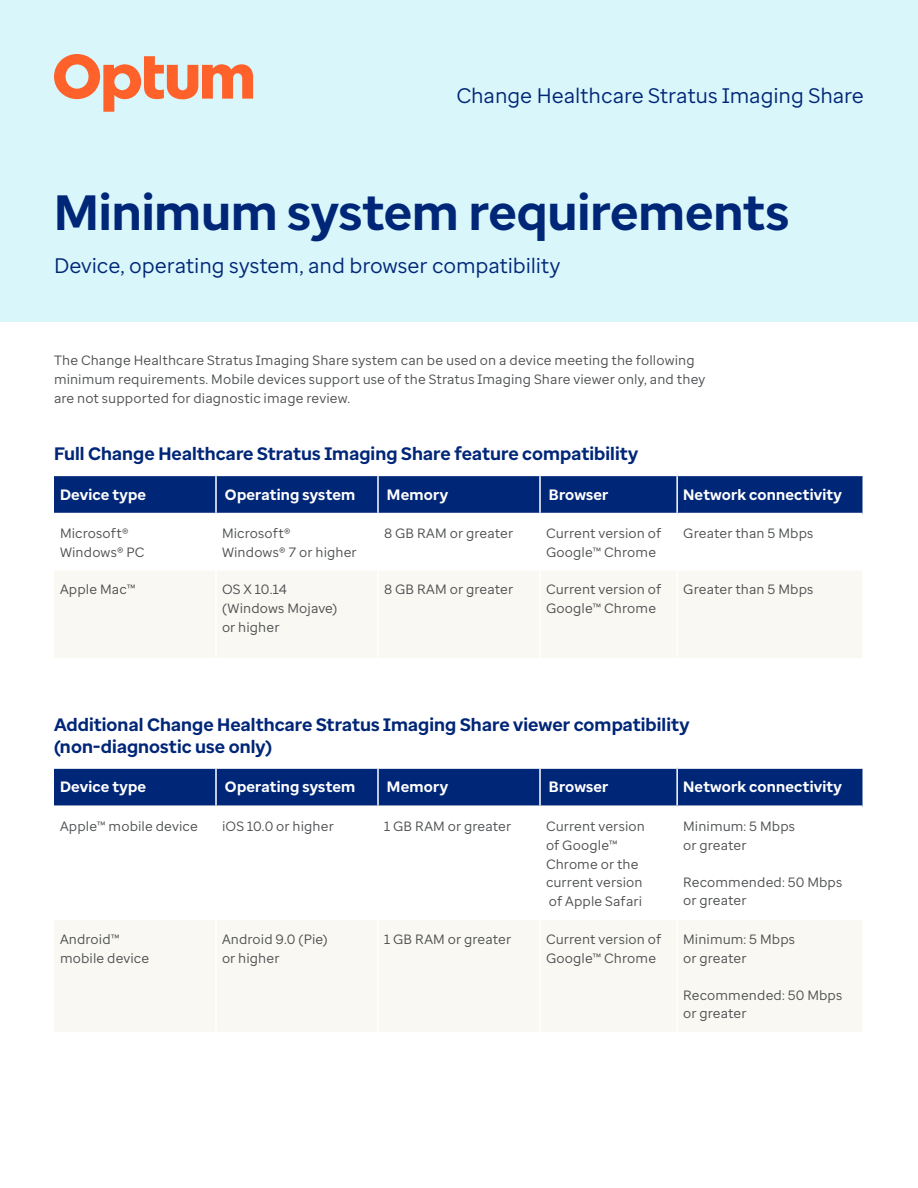
<style>
.page{position:relative;width:918px;height:1188px;background:#fff}
.page>*{position:absolute;margin:0;border:0;box-sizing:border-box;transform-origin:0 0}
.t1{font:700 49.5px "Optum Sans";color:#002677}
.t2{font:21px "Optum Sans";letter-spacing:-.005em;color:#002677}
.t3{font:700 18px/21.6px "Optum Sans";letter-spacing:.005em;color:#002677}
.t4{font:700 15px "Optum Sans";letter-spacing:.01em;color:#fff}
.t5{font:13.5px/18.9px "Optum Sans";letter-spacing:.01em;color:#4b4d4f}
</style>
<div class="page">
<div style="left:0;top:0;width:918px;height:322px;background:#d9f6fa"></div>
<div style="left:54px;top:475px;width:162px;height:39px;background:#002677"></div>
<div style="left:217px;top:476px;width:645px;height:37px;background:#002677"></div>
<div style="left:54px;top:571px;width:808px;height:87px;background:#faf8f2"></div>
<hr style="left:676px;top:476px;width:2px;height:37px;background:#fff">
<hr style="left:215px;top:476px;width:2px;height:37px;background:#fff">
<hr style="left:377px;top:476px;width:2px;height:37px;background:#fff">
<hr style="left:539px;top:476px;width:2px;height:37px;background:#fff">
<hr style="left:215px;top:571px;width:2px;height:87px;background:#fff">
<hr style="left:377px;top:571px;width:2px;height:87px;background:#fff">
<hr style="left:539px;top:571px;width:2px;height:87px;background:#fff">
<hr style="left:676px;top:571px;width:2px;height:87px;background:#fff">
<hr style="left:54px;top:473px;width:162px;height:3px;background:#fff">
<hr style="left:54px;top:513px;width:162px;height:3px;background:#fff">
<div style="left:54px;top:767px;width:162px;height:40px;background:#002677"></div>
<div style="left:217px;top:769px;width:645px;height:36px;background:#002677"></div>
<div style="left:54px;top:920px;width:808px;height:112px;background:#faf8f2"></div>
<hr style="left:676px;top:769px;width:2px;height:36px;background:#fff">
<hr style="left:215px;top:769px;width:2px;height:36px;background:#fff">
<hr style="left:377px;top:769px;width:2px;height:36px;background:#fff">
<hr style="left:539px;top:769px;width:2px;height:36px;background:#fff">
<hr style="left:215px;top:920px;width:2px;height:112px;background:#fff">
<hr style="left:377px;top:920px;width:2px;height:112px;background:#fff">
<hr style="left:539px;top:920px;width:2px;height:112px;background:#fff">
<hr style="left:676px;top:920px;width:2px;height:112px;background:#fff">
<hr style="left:54px;top:766px;width:162px;height:3px;background:#fff">
<hr style="left:54px;top:805px;width:162px;height:3px;background:#fff">
<svg style="left:54px;top:54px;width:199px;height:58px"></svg>
<h2 class="t2" style="left:456px;top:82px;width:409px">Change Healthcare Stratus Imaging Share</h2>
<h1 class="t1" style="left:54px;top:180px;width:737px">Minimum system requirements</h1>
<h2 class="t2" style="left:54px;top:252px;width:508px">Device, operating system, and browser compatibility</h2>
<p class="t5" style="left:54px;top:351px;width:653px">The Change Healthcare Stratus Imaging Share system can be used on a device meeting the following minimum requirements. Mobile devices support use of the Stratus Imaging Share viewer only, and they are not supported for diagnostic image review.</p>
<h3 class="t3" style="left:54px;top:443px;width:586px">Full Change Healthcare Stratus Imaging Share feature compatibility</h3>
<p class="t4" style="left:60px;top:485px;width:88px">Device type</p>
<p class="t4" style="left:225px;top:485px;width:132px">Operating system</p>
<p class="t4" style="left:387px;top:485px;width:63px">Memory</p>
<p class="t4" style="left:549px;top:485px;width:61px">Browser</p>
<p class="t4" style="left:683px;top:485px;width:160px">Network connectivity</p>
<p class="t5" style="left:60px;top:524px;width:86px">Microsoft®<br>Windows® PC</p>
<p class="t5" style="left:222px;top:524px;width:136px">Microsoft®<br>Windows® 7 or higher</p>
<p class="t5" style="left:384px;top:524px;width:131px">8 GB RAM or greater</p>
<p class="t5" style="left:546px;top:524px;width:117px">Current version of<br>Google™ Chrome</p>
<p class="t5" style="left:683px;top:524px;width:132px">Greater than 5 Mbps</p>
<p class="t5" style="left:60px;top:580px;width:77px">Apple Mac™</p>
<p class="t5" style="left:222px;top:580px;width:117px">OS X 10.14 (Windows Mojave) or higher</p>
<p class="t5" style="left:384px;top:580px;width:131px">8 GB RAM or greater</p>
<p class="t5" style="left:546px;top:580px;width:117px">Current version of<br>Google™ Chrome</p>
<p class="t5" style="left:683px;top:580px;width:132px">Greater than 5 Mbps</p>
<h3 class="t3" style="left:54px;top:714px;width:637px">Additional Change Healthcare Stratus Imaging Share viewer compatibility (non-diagnostic use only)</h3>
<p class="t4" style="left:60px;top:777px;width:88px">Device type</p>
<p class="t4" style="left:225px;top:777px;width:132px">Operating system</p>
<p class="t4" style="left:387px;top:777px;width:63px">Memory</p>
<p class="t4" style="left:549px;top:777px;width:61px">Browser</p>
<p class="t4" style="left:683px;top:777px;width:160px">Network connectivity</p>
<p class="t5" style="left:60px;top:816px;width:139px">Apple™ mobile device</p>
<p class="t5" style="left:222px;top:816px;width:113px">iOS 10.0 or higher</p>
<p class="t5" style="left:384px;top:816px;width:129px">1 GB RAM or greater</p>
<p class="t5" style="left:546px;top:816px;width:101px">Current version of Google™<br>Chrome or the current version of Apple Safari</p>
<p class="t5" style="left:683px;top:816px;width:113px">Minimum: 5 Mbps or greater</p>
<p class="t5" style="left:683px;top:872px;width:161px">Recommended: 50 Mbps or greater</p>
<p class="t5" style="left:60px;top:929px;width:91px">Android™ mobile device</p>
<p class="t5" style="left:222px;top:929px;width:107px">Android 9.0 (Pie) or higher</p>
<p class="t5" style="left:384px;top:929px;width:129px">1 GB RAM or greater</p>
<p class="t5" style="left:546px;top:929px;width:117px">Current version of<br>Google™ Chrome</p>
<p class="t5" style="left:683px;top:929px;width:113px">Minimum: 5 Mbps or greater</p>
<p class="t5" style="left:683px;top:985px;width:161px">Recommended: 50 Mbps or greater</p>
</div>
